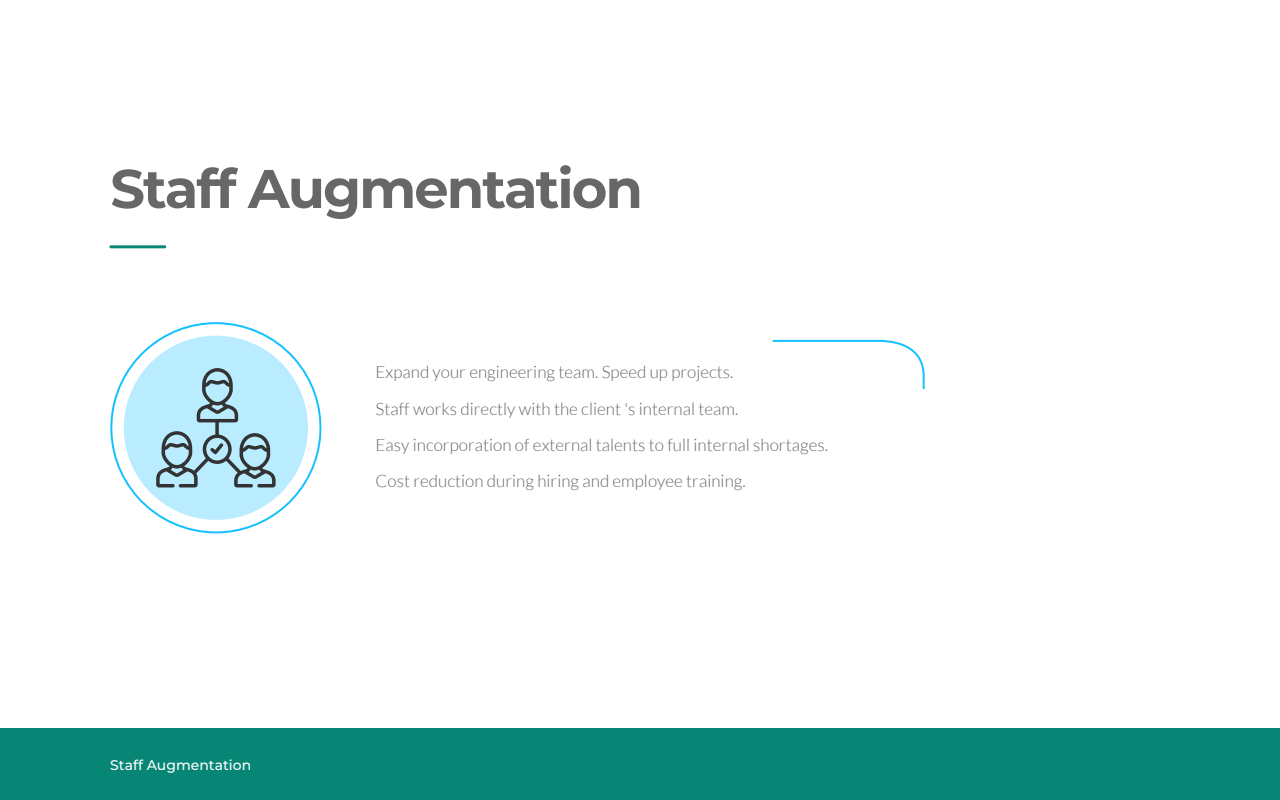
<style>
.page{position:relative;width:1280px;height:800px;background:#fff}
.page>*{position:absolute;margin:0;border:0;box-sizing:border-box;transform-origin:0 0}
.t1{font:700 54.4px "Montserrat";letter-spacing:-.035em;color:#676767}
.t2{font:300 17px/36px "Lato";color:#676767}
.t3{font:500 14px "Montserrat";color:#fff}
</style>
<div class="page">
<div style="left:0;top:728px;width:1280px;height:72px;background:#088675"></div>
<hr style="left:111px;top:245px;width:54px;height:3px;background:#088675">
<svg style="left:110px;top:322px;width:212px;height:211px"></svg>
<svg style="left:124px;top:336px;width:184px;height:184px"></svg>
<svg style="left:772px;top:339px;width:153px;height:50px"></svg>
<h1 class="t1" style="left:110px;top:149px;width:534px">Staff Augmentation</h1>
<p class="t3" style="left:110px;top:755px;width:142px">Staff Augmentation</p>
<p class="t2" style="left:375px;top:354px;width:454px">Expand your engineering team. Speed up projects.<br>Staff works directly with the client 's internal team.<br>Easy incorporation of external talents to full internal shortages.<br>Cost reduction during hiring and employee training.</p>
</div>
